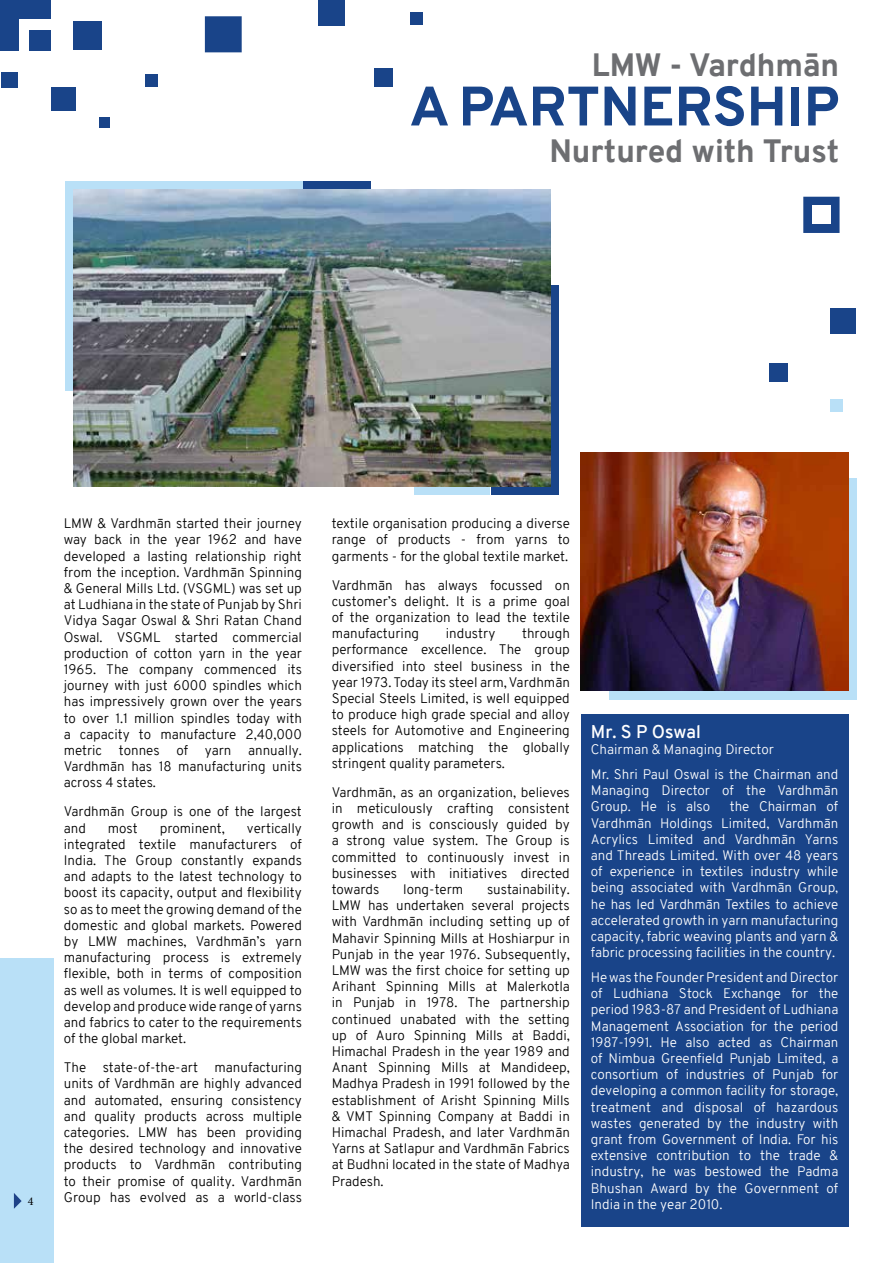
<style>
.page{position:relative;width:893px;height:1263px;background:#fff}
.page>*{position:absolute;margin:0;border:0;box-sizing:border-box;transform-origin:0 0}
.t1{font:800 55.5px "Overpass";color:#194489}
.t2{font:800 31.5px "Overpass";color:#6d6e71}
.t3{font:600 18px "Overpass";color:#fff}
.t4{font:300 13.5px/16.2px "Overpass";color:#000;text-align:justify}
.t5{font:300 13.5px/16.2px "Overpass";color:#fff}
.t6{font:11.85px "Minion Pro";color:#000}
</style>
<div class="page">
<div style="left:581px;top:715px;width:267px;height:512px;background:#194489"></div>
<div style="left:610px;top:478px;width:247px;height:222px;background:#b9e0f7"></div>
<img style="left:581px;top:453px;width:267px;height:237px">
<div style="left:375px;top:68px;width:18px;height:18px;background:#194489"></div>
<div style="left:410px;top:13px;width:13px;height:12px;background:#194489"></div>
<div style="left:318px;top:0;width:27px;height:26px;background:#194489"></div>
<svg style="left:205px;top:16px;width:37px;height:36px"></svg>
<div style="left:214px;top:25px;width:18px;height:18px;background:#194489"></div>
<div style="left:30px;top:30px;width:21px;height:20px;background:#194489"></div>
<div style="left:1px;top:72px;width:16px;height:15px;background:#194489"></div>
<div style="left:0;top:19px;width:19px;height:31px;background:#194489"></div>
<div style="left:0;top:0;width:19px;height:19px;background:#194489"></div>
<div style="left:19px;top:0;width:32px;height:19px;background:#194489"></div>
<div style="left:51px;top:87px;width:24px;height:24px;background:#194489"></div>
<div style="left:100px;top:117px;width:10px;height:11px;background:#194489"></div>
<div style="left:73px;top:22px;width:29px;height:28px;background:#194489"></div>
<div style="left:145px;top:75px;width:13px;height:12px;background:#194489"></div>
<div style="left:769px;top:364px;width:18px;height:18px;background:#194489"></div>
<div style="left:831px;top:399px;width:12px;height:12px;background:#b9e0f7"></div>
<div style="left:830px;top:308px;width:26px;height:26px;background:#194489"></div>
<svg style="left:803px;top:197px;width:36px;height:36px"></svg>
<div style="left:812px;top:206px;width:18px;height:18px;background:#fff"></div>
<div style="left:65px;top:182px;width:238px;height:209px;background:#b9e0f7"></div>
<div style="left:414px;top:285px;width:76px;height:210px;background:#b9e0f7"></div>
<div style="left:303px;top:182px;width:67px;height:209px;background:#194489"></div>
<div style="left:492px;top:285px;width:67px;height:210px;background:#194489"></div>
<img style="left:73px;top:189px;width:477px;height:297px">
<div style="left:0;top:958px;width:54px;height:305px;background:#b9e0f7"></div>
<svg style="left:14px;top:1193px;width:8px;height:16px"></svg>
<h2 class="t2" style="left:592px;top:43px;width:249px">LMW - Vardhmān</h2>
<h1 class="t1" style="left:409px;top:67px;width:431px">A PARTNERSHIP</h1>
<h2 class="t2" style="left:549px;top:129px;width:291px">Nurtured with Trust</h2>
<p class="t6" style="left:28px;top:1193px;width:7px">4</p>
<p class="t4" style="left:64px;top:515px;width:240px">LMW &amp; Vardhmān started their journey way back in the year 1962 and have developed a lasting relationship right from the inception. Vardhmān Spinning &amp; General Mills Ltd. (VSGML) was set up at Ludhiana in the state of Punjab by Shri Vidya Sagar Oswal &amp; Shri Ratan Chand Oswal. VSGML started commercial production of cotton yarn in the year 1965. The company commenced its journey with just 6000 spindles which has impressively grown over the years to over 1.1 million spindles today with a capacity to manufacture 2,40,000 metric tonnes of yarn annually.<br>Vardhmān has 18 manufacturing units across 4 states.</p>
<p class="t4" style="left:64px;top:804px;width:240px">Vardhmān Group is one of the largest and</p>
<p class="t4" style="left:64px;top:820px;width:240px;text-indent:183px">vertically integrated textile manufacturers of India. The Group constantly expands and adapts to the latest technology to boost its capacity, output and flexibility so as to meet the growing demand of the domestic and global markets. Powered by LMW machines, Vardhmān’s yarn manufacturing process is extremely flexible, both in terms of composition as well as volumes. It is well equipped to develop and produce wide range of yarns and fabrics to cater to the requirements of the global market.</p>
<p class="t4" style="left:64px;top:1059px;width:240px">The state-of-the-art manufacturing units of Vardhmān are highly advanced and automated, ensuring consistency and quality products across multiple categories. LMW has been providing the desired technology and innovative products to Vardhmān contributing to their promise of quality. Vardhmān Group has evolved as a world-class</p>
<p class="t4" style="left:108px;top:820px;width:32px">most</p>
<p class="t4" style="left:160px;top:820px;width:67px">prominent,</p>
<p class="t4" style="left:332px;top:515px;width:240px">textile organisation producing a diverse range of products - from yarns to garments - for the global textile market.</p>
<p class="t4" style="left:332px;top:577px;width:240px">Vardhmān has always focussed on customer’s delight. It is a prime goal of the organization to lead the textile manufacturing</p>
<p class="t4" style="left:332px;top:625px;width:240px;text-indent:190px">through performance excellence. The group diversified into steel business in the year 1973. Today its steel arm, Vardhmān Special Steels Limited, is well equipped to produce high grade special and alloy steels for Automotive and Engineering applications matching the globally stringent quality parameters.</p>
<p class="t4" style="left:332px;top:784px;width:240px">Vardhmān, as an organization, believes in meticulously crafting consistent growth and is consciously guided by a strong value system. The Group is committed to continuously invest in businesses with initiatives directed towards</p>
<p class="t4" style="left:446px;top:625px;width:51px">industry</p>
<p class="t4" style="left:332px;top:881px;width:240px;text-indent:155px">sustainability.<br>LMW has undertaken several projects with Vardhmān including setting up of Mahavir Spinning Mills at Hoshiarpur in Punjab in the year 1976. Subsequently, LMW was the first choice for setting up Arihant Spinning Mills at Malerkotla in Punjab in 1978. The partnership continued unabated with the setting up of Auro Spinning Mills at Baddi, Himachal Pradesh in the year 1989 and Anant Spinning Mills at Mandideep, Madhya Pradesh in 1991 followed by the establishment of Arisht Spinning Mills &amp; VMT Spinning Company at Baddi in Himachal Pradesh, and later Vardhmān Yarns at Satlapur and Vardhmān Fabrics at Budhni located in the state of Madhya Pradesh.</p>
<p class="t4" style="left:403px;top:881px;width:62px">long-term</p>
<h3 class="t3" style="left:591px;top:719px;width:111px">Mr. S P Oswal</h3>
<p class="t5" style="left:591px;top:737px;width:249px;line-height:24.8px">Chairman &amp; Managing Director<br>Mr. Shri Paul Oswal is the Chairman and</p>
<p class="t5" style="left:591px;top:782px;width:249px">Managing Director of the Vardhmān<br>Group. He is also</p>
<p class="t5" style="left:591px;top:799px;width:249px;text-align:justify;text-indent:139px">the Chairman of Vardhmān Holdings Limited, Vardhmān Acrylics Limited and Vardhmān Yarns and Threads Limited. With over 48 years of experience in textiles industry while being associated with Vardhmān Group, he has led Vardhmān Textiles to achieve accelerated growth in yarn manufacturing capacity, fabric weaving plants and yarn &amp; fabric processing facilities in the country.</p>
<p class="t5" style="left:591px;top:969px;width:249px;text-align:justify">He was the Founder President and Director of Ludhiana Stock Exchange for the period 1983-87 and President of Ludhiana Management Association for the period 1987-1991. He also acted as Chairman of Nimbua Greenfield Punjab Limited, a consortium of industries of Punjab for developing a common facility for storage, treatment and disposal of hazardous wastes generated by the industry with grant from Government of India. For his extensive contribution to the trade &amp; industry, he was bestowed the Padma Bhushan Award by the Government of India in the year 2010.</p>
</div>
